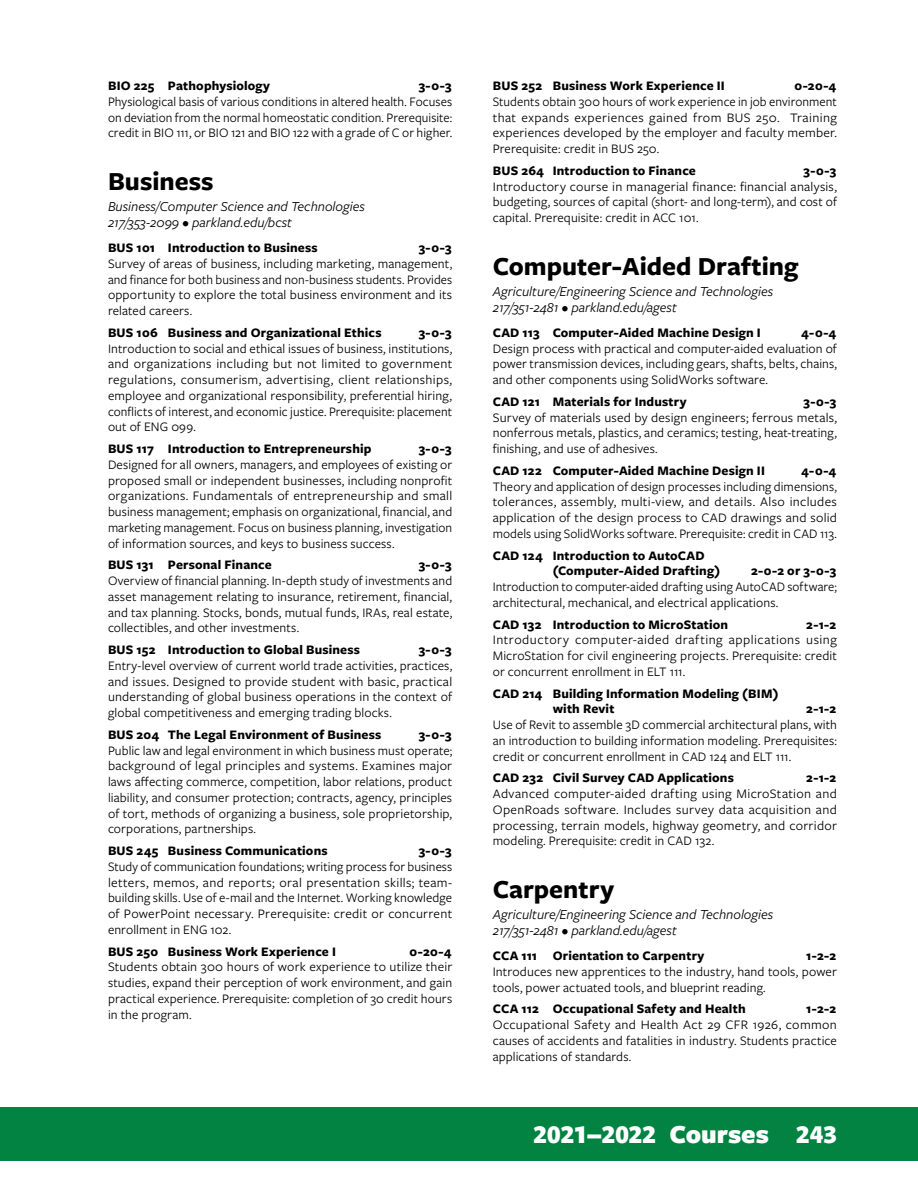
<style>
.page{position:relative;width:918px;height:1188px;background:#fff}
.page>*{position:absolute;margin:0;border:0;box-sizing:border-box;transform-origin:0 0}
.t1{font:700 27px "Freight Sans Pro";color:#000}
.t2{font:900 27px "Freight Sans Pro";color:#fff}
.t3{font:italic 14.25px/16.5px "Freight Sans Pro";color:#000}
.t4{font:13.5px/15.8px "Freight Sans Pro";letter-spacing:.01em;color:#000;text-align:justify}
.t5{font:700 13.5px/15.8px "Freight Sans Pro";letter-spacing:.01em;color:#000}
</style>
<div class="page">
<div style="left:0;top:1107px;width:918px;height:54px;background:#028342"></div>
<p class="t5" style="left:108px;top:77px;width:164px">BIO 225 Pathophysiology</p>
<p class="t5" style="left:419px;top:77px;width:34px">3-0-3</p>
<p class="t4" style="left:108px;top:93px;width:346px">Physiological basis of various conditions in altered health. Focuses on deviation from the normal homeostatic condition. Prerequisite: credit in BIO 111, or BIO 121 and BIO 122 with a grade of C or higher.</p>
<h1 class="t1" style="left:108px;top:163px;width:107px">Business</h1>
<p class="t3" style="left:108px;top:197px;width:258px">Business/Computer Science and Technologies<br>217/353-2099 • parkland.edu/bcst</p>
<p class="t5" style="left:108px;top:239px;width:211px">BUS 101 Introduction to Business</p>
<p class="t5" style="left:419px;top:239px;width:34px">3-0-3</p>
<p class="t4" style="left:108px;top:255px;width:346px">Survey of areas of business, including marketing, management, and finance for both business and non-business students. Provides opportunity to explore the total business environment and its related careers.</p>
<p class="t5" style="left:108px;top:324px;width:275px">BUS 106 Business and Organizational Ethics</p>
<p class="t5" style="left:419px;top:324px;width:34px">3-0-3</p>
<p class="t4" style="left:108px;top:340px;width:346px">Introduction to social and ethical issues of business, institutions, and organizations including but not limited to government regulations, consumerism, advertising, client relationships, employee and organizational responsibility, preferential hiring, conflicts of interest, and economic justice. Prerequisite: placement out of ENG 099.</p>
<p class="t5" style="left:108px;top:440px;width:265px">BUS 117 Introduction to Entrepreneurship</p>
<p class="t5" style="left:419px;top:440px;width:34px">3-0-3</p>
<p class="t4" style="left:108px;top:456px;width:346px">Designed for all owners, managers, and employees of existing or proposed small or independent businesses, including nonprofit organizations. Fundamentals of entrepreneurship and small business management; emphasis on organizational, financial, and marketing management. Focus on business planning, investigation of information sources, and keys to business success.</p>
<p class="t5" style="left:108px;top:557px;width:165px">BUS 131 Personal Finance</p>
<p class="t5" style="left:419px;top:557px;width:34px">3-0-3</p>
<p class="t4" style="left:108px;top:572px;width:346px">Overview of financial planning. In-depth study of investments and asset management relating to insurance, retirement, financial, and tax planning. Stocks, bonds, mutual funds, IRAs, real estate, collectibles, and other investments.</p>
<p class="t5" style="left:108px;top:641px;width:254px">BUS 152 Introduction to Global Business</p>
<p class="t5" style="left:419px;top:641px;width:34px">3-0-3</p>
<p class="t4" style="left:108px;top:657px;width:346px">Entry-level overview of current world trade activities, practices, and issues. Designed to provide student with basic, practical understanding of global business operations in the context of global competitiveness and emerging trading blocks.</p>
<p class="t5" style="left:108px;top:726px;width:275px">BUS 204 The Legal Environment of Business</p>
<p class="t5" style="left:419px;top:726px;width:34px">3-0-3</p>
<p class="t4" style="left:108px;top:742px;width:346px">Public law and legal environment in which business must operate; background of legal principles and systems. Examines major laws affecting commerce, competition, labor relations, product liability, and consumer protection; contracts, agency, principles of tort, methods of organizing a business, sole proprietorship, corporations, partnerships.</p>
<p class="t5" style="left:108px;top:842px;width:221px">BUS 245 Business Communications</p>
<p class="t5" style="left:419px;top:842px;width:34px">3-0-3</p>
<p class="t4" style="left:108px;top:858px;width:346px">Study of communication foundations; writing process for business letters, memos, and reports; oral presentation skills; team&shy;building skills. Use of e-mail and the Internet. Working knowledge of PowerPoint necessary. Prerequisite: credit or concurrent enrollment in ENG 102.</p>
<p class="t5" style="left:108px;top:943px;width:229px">BUS 250 Business Work Experience I</p>
<p class="t5" style="left:410px;top:943px;width:43px">0-20-4</p>
<p class="t4" style="left:108px;top:959px;width:346px">Students obtain 300 hours of work experience to utilize their studies, expand their perception of work environment, and gain practical experience. Prerequisite: completion of 30 credit hours in the program.</p>
<p class="t5" style="left:493px;top:77px;width:234px">BUS 252 Business Work Experience II</p>
<p class="t5" style="left:794px;top:77px;width:43px">0-20-4</p>
<p class="t4" style="left:493px;top:93px;width:346px">Students obtain 300 hours of work experience in job environment that expands experiences gained from BUS 250. Training experiences developed by the employer and faculty member.<br>Prerequisite: credit in BUS 250.</p>
<p class="t5" style="left:493px;top:162px;width:205px">BUS 264 Introduction to Finance</p>
<p class="t5" style="left:804px;top:162px;width:34px">3-0-3</p>
<p class="t4" style="left:493px;top:178px;width:346px">Introductory course in managerial finance: financial analysis, budgeting, sources of capital (short- and long-term), and cost of capital. Prerequisite: credit in ACC 101.</p>
<h1 class="t1" style="left:493px;top:247px;width:307px">Computer-Aided Drafting</h1>
<p class="t3" style="left:493px;top:282px;width:282px">Agriculture/Engineering Science and Technologies<br>217/351-2481 • parkland.edu/agest</p>
<p class="t5" style="left:493px;top:324px;width:270px">CAD 113 Computer-Aided Machine Design I</p>
<p class="t5" style="left:801px;top:324px;width:36px">4-0-4</p>
<p class="t4" style="left:493px;top:340px;width:346px">Design process with practical and computer-aided evaluation of power transmission devices, including gears, shafts, belts, chains, and other components using SolidWorks software.</p>
<p class="t5" style="left:493px;top:393px;width:195px">CAD 121 Materials for Industry</p>
<p class="t5" style="left:804px;top:393px;width:34px">3-0-3</p>
<p class="t4" style="left:493px;top:409px;width:346px">Survey of materials used by design engineers; ferrous metals, nonferrous metals, plastics, and ceramics; testing, heat-treating, finishing, and use of adhesives.</p>
<p class="t5" style="left:493px;top:462px;width:274px">CAD 122 Computer-Aided Machine Design II</p>
<p class="t5" style="left:801px;top:462px;width:36px">4-0-4</p>
<p class="t4" style="left:493px;top:478px;width:346px">Theory and application of design processes including dimensions, tolerances, assembly, multi-view, and details. Also includes application of the design process to CAD drawings and solid models using SolidWorks software. Prerequisite: credit in CAD 113.</p>
<p class="t5" style="left:553px;top:547px;width:169px;text-indent:-60px">CAD 124 Introduction to AutoCAD (Computer-Aided Drafting)</p>
<p class="t5" style="left:751px;top:563px;width:87px">2-0-2 or 3-0-3</p>
<p class="t4" style="left:493px;top:578px;width:346px">Introduction to computer-aided drafting using AutoCAD software; architectural, mechanical, and electrical applications.</p>
<p class="t5" style="left:493px;top:616px;width:237px">CAD 132 Introduction to MicroStation</p>
<p class="t5" style="left:806px;top:616px;width:31px">2-1-2</p>
<p class="t4" style="left:493px;top:632px;width:346px">Introductory computer-aided drafting applications using MicroStation for civil engineering projects. Prerequisite: credit or concurrent enrollment in ELT 111.</p>
<p class="t5" style="left:553px;top:685px;width:227px;text-indent:-60px">CAD 214 Building Information Modeling (BIM) with Revit</p>
<p class="t5" style="left:806px;top:701px;width:31px">2-1-2</p>
<p class="t4" style="left:493px;top:716px;width:346px">Use of Revit to assemble 3D commercial architectural plans, with an introduction to building information modeling. Prerequisites: credit or concurrent enrollment in CAD 124 and ELT 111.</p>
<p class="t5" style="left:493px;top:770px;width:243px">CAD 232 Civil Survey CAD Applications</p>
<p class="t5" style="left:806px;top:770px;width:31px">2-1-2</p>
<p class="t4" style="left:493px;top:785px;width:346px">Advanced computer-aided drafting using MicroStation and OpenRoads software. Includes survey data acquisition and processing, terrain models, highway geometry, and corridor modeling. Prerequisite: credit in CAD 132.</p>
<h1 class="t1" style="left:493px;top:871px;width:123px">Carpentry</h1>
<p class="t3" style="left:493px;top:905px;width:282px">Agriculture/Engineering Science and Technologies<br>217/351-2481 • parkland.edu/agest</p>
<p class="t5" style="left:493px;top:947px;width:213px">CCA 111 Orientation to Carpentry</p>
<p class="t5" style="left:806px;top:947px;width:31px">1-2-2</p>
<p class="t4" style="left:493px;top:963px;width:346px">Introduces new apprentices to the industry, hand tools, power tools, power actuated tools, and blueprint reading.</p>
<p class="t5" style="left:493px;top:1001px;width:254px">CCA 112 Occupational Safety and Health</p>
<p class="t5" style="left:806px;top:1001px;width:31px">1-2-2</p>
<p class="t4" style="left:493px;top:1016px;width:346px">Occupational Safety and Health Act 29 CFR 1926, common causes of accidents and fatalities in industry. Students practice applications of standards.</p>
<h1 class="t2" style="left:534px;top:1115px;width:305px">2021–2022 Courses 243</h1>
</div>
